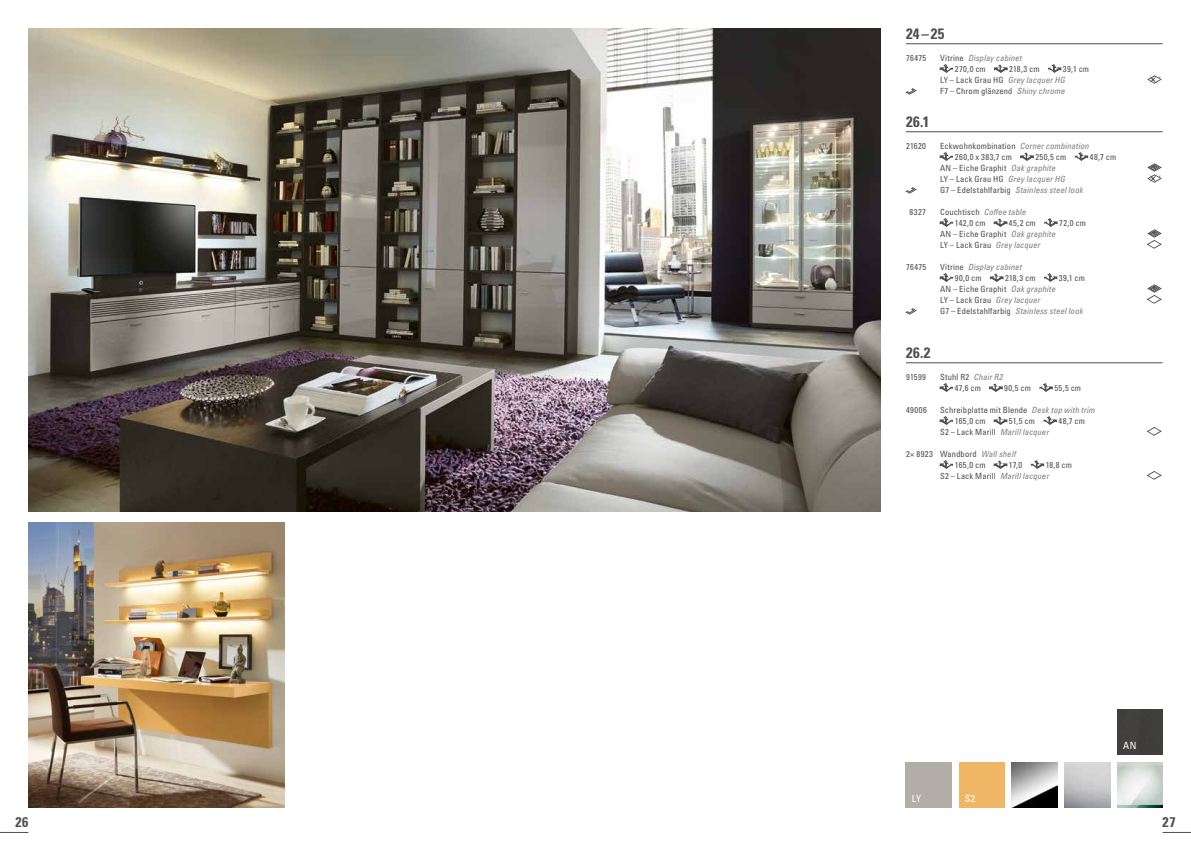
<style>
.page{position:relative;width:1191px;height:842px;background:#fff}
.page>*{position:absolute;margin:0;border:0;box-sizing:border-box;transform-origin:0 0}
.t1{font:700 condensed 15px "Univers LT Pro";letter-spacing:.03em;color:#4d4e4d}
.t2{font:700 condensed 14px "Univers LT Pro";color:#4d4e4d}
.t3{font:condensed 10px "Univers LT Pro";color:#fff}
.t4{font:condensed 8.5px/11px "Univers LT Pro";letter-spacing:.015em;color:#4d4e4d}
.t5{font:italic condensed 8.5px/11px "Univers LT Pro";letter-spacing:.015em;color:#7d7f7e}
.s1{font-style:italic;color:#7d7f7e}
.s2{font-style:normal;color:#4d4e4d}
</style>
<div class="page">
<svg style="left:1162px;top:832px;width:29px;height:1px"></svg>
<svg style="left:0;top:832px;width:28px;height:1px"></svg>
<img style="left:28px;top:523px;width:257px;height:285px">
<div style="left:1117px;top:709px;width:45px;height:46px;background:#413f3d"></div>
<img style="left:1117px;top:763px;width:45px;height:45px">
<img style="left:1011px;top:763px;width:46px;height:45px">
<div style="left:959px;top:763px;width:45px;height:45px;background:#efb665"></div>
<hr style="left:906px;top:44px;width:256px;height:1px;background:#4d4e4d">
<hr style="left:906px;top:132px;width:256px;height:1px;background:#4d4e4d">
<hr style="left:906px;top:363px;width:256px;height:1px;background:#4d4e4d">
<svg style="left:940px;top:64px;width:13px;height:9px"></svg>
<svg style="left:994px;top:64px;width:13px;height:9px"></svg>
<svg style="left:1048px;top:64px;width:13px;height:9px"></svg>
<svg style="left:1147px;top:75px;width:14px;height:9px"></svg>
<svg style="left:905px;top:88px;width:11px;height:7px"></svg>
<svg style="left:940px;top:152px;width:13px;height:9px"></svg>
<svg style="left:1020px;top:152px;width:13px;height:9px"></svg>
<svg style="left:1074px;top:152px;width:14px;height:9px"></svg>
<svg style="left:1147px;top:163px;width:14px;height:20px"></svg>
<svg style="left:905px;top:187px;width:11px;height:7px"></svg>
<svg style="left:940px;top:218px;width:13px;height:9px"></svg>
<svg style="left:993px;top:218px;width:14px;height:9px"></svg>
<svg style="left:1044px;top:218px;width:13px;height:9px"></svg>
<svg style="left:1146px;top:229px;width:15px;height:20px"></svg>
<svg style="left:940px;top:273px;width:13px;height:9px"></svg>
<svg style="left:990px;top:273px;width:13px;height:9px"></svg>
<svg style="left:1044px;top:273px;width:13px;height:9px"></svg>
<svg style="left:1146px;top:284px;width:15px;height:20px"></svg>
<svg style="left:905px;top:308px;width:11px;height:7px"></svg>
<svg style="left:940px;top:383px;width:13px;height:9px"></svg>
<svg style="left:989px;top:383px;width:13px;height:9px"></svg>
<svg style="left:1039px;top:383px;width:13px;height:9px"></svg>
<svg style="left:940px;top:416px;width:13px;height:9px"></svg>
<svg style="left:993px;top:416px;width:14px;height:9px"></svg>
<svg style="left:1043px;top:416px;width:13px;height:9px"></svg>
<svg style="left:1146px;top:427px;width:15px;height:9px"></svg>
<svg style="left:940px;top:460px;width:13px;height:9px"></svg>
<svg style="left:993px;top:460px;width:14px;height:9px"></svg>
<svg style="left:1030px;top:460px;width:14px;height:9px"></svg>
<svg style="left:1146px;top:471px;width:15px;height:9px"></svg>
<img style="left:28px;top:28px;width:852px;height:483px">
<h1 class="t1" style="left:906px;top:25px;width:40px">24–25</h1>
<p class="t4" style="left:906px;top:53px;width:22px">76475</p>
<p class="t4" style="left:955px;top:53px;width:68px;text-indent:-15px">Vitrine <span class="s1">Display cabinet<br></span>270,0 cm</p>
<p class="t4" style="left:1009px;top:64px;width:32px">218,3 cm</p>
<p class="t4" style="left:940px;top:64px;width:151px;text-indent:123px">39,1 cm<br>LY – Lack Grau HG <span class="s1">Grey lacquer HG<br></span>F7 – Chrom glänzend <span class="s1">Shiny chrome</span></p>
<h1 class="t1" style="left:906px;top:113px;width:25px">26.1</h1>
<p class="t4" style="left:906px;top:141px;width:22px">21620</p>
<p class="t4" style="left:955px;top:141px;width:135px;text-indent:-15px">Eckwohnkombination <span class="s1">Corner combination<br></span>260,0 x 383,7 cm</p>
<p class="t4" style="left:1035px;top:152px;width:32px">250,5 cm</p>
<p class="t4" style="left:1089px;top:152px;width:28px">48,7 cm</p>
<p class="t4" style="left:940px;top:163px;width:144px">AN – Eiche Graphit <span class="s1">Oak graphite<br></span>LY – Lack Grau HG <span class="s1">Grey lacquer HG<br></span>G7 – Edelstahlfarbig <span class="s1">Stainless steel look</span></p>
<p class="t4" style="left:909px;top:207px;width:18px">8327</p>
<p class="t4" style="left:955px;top:207px;width:72px;text-indent:-15px">Couchtisch <span class="s1">Coffee table<br></span>142,0 cm</p>
<p class="t4" style="left:1009px;top:218px;width:28px">45,2 cm</p>
<p class="t4" style="left:1059px;top:218px;width:28px">72,0 cm</p>
<p class="t4" style="left:940px;top:229px;width:117px">AN – Eiche Graphit <span class="s1">Oak graphite<br></span>LY – Lack Grau <span class="s1">Grey lacquer</span></p>
<p class="t4" style="left:906px;top:262px;width:22px">76475</p>
<p class="t5" style="left:955px;top:262px;width:68px;text-indent:-15px"><span class="s2">Vitrine</span> Display cabinet<br><span class="s2">90,0 cm</span></p>
<p class="t4" style="left:1005px;top:273px;width:32px">218,3 cm</p>
<p class="t4" style="left:1059px;top:273px;width:28px">39,1 cm</p>
<p class="t4" style="left:940px;top:284px;width:144px">AN – Eiche Graphit <span class="s1">Oak graphite<br></span>LY – Lack Grau <span class="s1">Grey lacquer<br></span>G7 – Edelstahlfarbig <span class="s1">Stainless steel look</span></p>
<h1 class="t1" style="left:906px;top:344px;width:26px">26.2</h1>
<p class="t4" style="left:906px;top:372px;width:22px">91599</p>
<p class="t4" style="left:955px;top:372px;width:49px;text-indent:-15px">Stuhl R2 <span class="s1">Chair R2<br></span>47,6 cm</p>
<p class="t4" style="left:1004px;top:383px;width:28px">90,5 cm</p>
<p class="t4" style="left:1054px;top:383px;width:28px">55,5 cm</p>
<p class="t4" style="left:906px;top:405px;width:22px">49006</p>
<p class="t4" style="left:955px;top:405px;width:141px;text-indent:-15px">Schreibplatte mit Blende <span class="s1">Desk top with trim<br></span>165,0 cm</p>
<p class="t4" style="left:1009px;top:416px;width:28px">51,5 cm</p>
<p class="t4" style="left:1058px;top:416px;width:28px">48,7 cm</p>
<p class="t4" style="left:940px;top:427px;width:110px">S2 – Lack Marill <span class="s1">Marill lacquer</span></p>
<p class="t4" style="left:955px;top:449px;width:62px;text-indent:-49px">2× 8923 Wandbord <span class="s1">Wall shelf<br></span>165,0 cm</p>
<p class="t4" style="left:1009px;top:460px;width:15px">17,0</p>
<p class="t4" style="left:940px;top:460px;width:133px;text-indent:106px">18,8 cm<br>S2 – Lack Marill <span class="s1">Marill lacquer</span></p>
<p class="t3" style="left:911px;top:792px;width:11px">LY</p>
<p class="t3" style="left:964px;top:792px;width:12px">S2</p>
<p class="t3" style="left:1123px;top:739px;width:15px">AN</p>
<h2 class="t2" style="left:15px;top:813px;width:14px">26</h2>
<h2 class="t2" style="left:1162px;top:813px;width:14px">27</h2>
</div>
